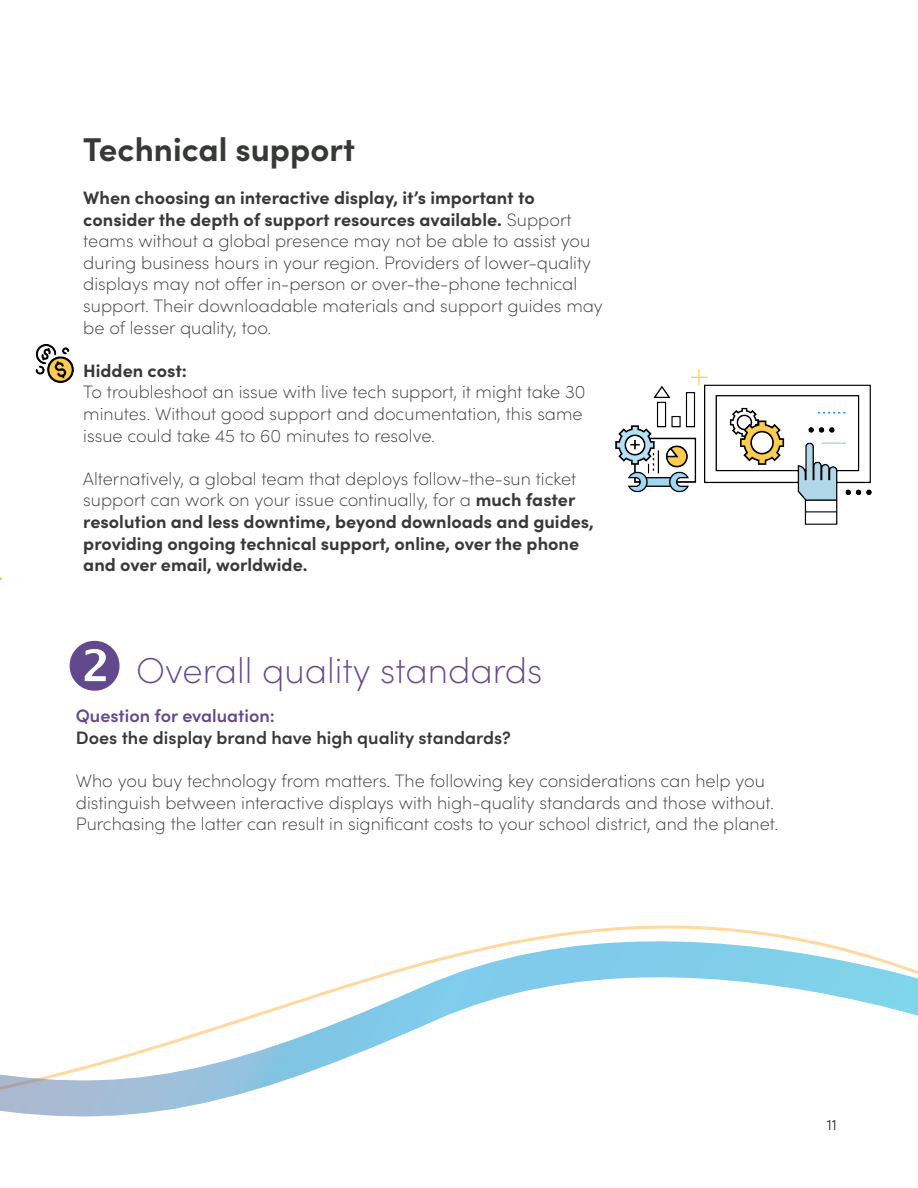
<style>
.page{position:relative;width:918px;height:1188px;background:#fff}
.page>*{position:absolute;margin:0;border:0;box-sizing:border-box;transform-origin:0 0}
.t1{font:200 36px "Sofia Pro";color:#62498e}
.t2{font:700 33px "Sofia Pro";color:#363936}
.t3{font:200 18px/21.6px "Sofia Pro";color:#363936}
.t4{font:700 18px/21.6px "Sofia Pro";color:#363936}
.t5{font:600 18px "Sofia Pro";color:#363936}
.t6{font:600 18px "Sofia Pro";color:#62498e}
.t7{font:300 15px "Sofia Pro";color:#231f20}
.s1{font-weight:700}
.s2{font-weight:200}
</style>
<div class="page">
<svg style="left:0;top:925px;width:918px;height:192px"></svg>
<img style="left:35px;top:344px;width:39px;height:39px">
<img style="left:615px;top:370px;width:257px;height:155px">
<p class="t2" style="left:83px;top:124px;width:273px">Technical support</p>
<p class="t3" style="left:83px;top:186px;width:521px"><span class="s1">When choosing an interactive display, it’s important to consider the depth of support resources available.</span> Support teams without a global presence may not be able to assist you during business hours in your region. Providers of lower-quality displays may not offer in-person or over-the-phone technical support. Their downloadable materials and support guides may be of lesser quality, too.</p>
<p class="t4" style="left:83px;top:358px;width:105px">Hidden cost:</p>
<p class="t3" style="left:83px;top:380px;width:504px">To troubleshoot an issue with live tech support, it might take 30 minutes. Without good support and documentation, this same issue could take 45 to 60 minutes to resolve.</p>
<p class="t4" style="left:83px;top:466px;width:512px"><span class="s2">Alternatively, a global team that deploys follow-the-sun ticket support can work on your issue continually, for a</span> much faster resolution and less downtime, beyond downloads and guides, providing ongoing technical support, online, over the phone and over email, worldwide.</p>
<p class="t1" style="left:136px;top:645px;width:408px">Overall quality standards</p>
<p class="t6" style="left:76px;top:702px;width:201px">Question for evaluation:</p>
<p class="t5" style="left:76px;top:724px;width:437px">Does the display brand have high quality standards?</p>
<p class="t3" style="left:76px;top:769px;width:704px">Who you buy technology from matters. The following key considerations can help you distinguish between interactive displays with high-quality standards and those without.<br>Purchasing the latter can result in significant costs to your school district, and the planet.</p>
<h5 class="t7" style="left:827px;top:1114px;width:12px">11</h5>
</div>
